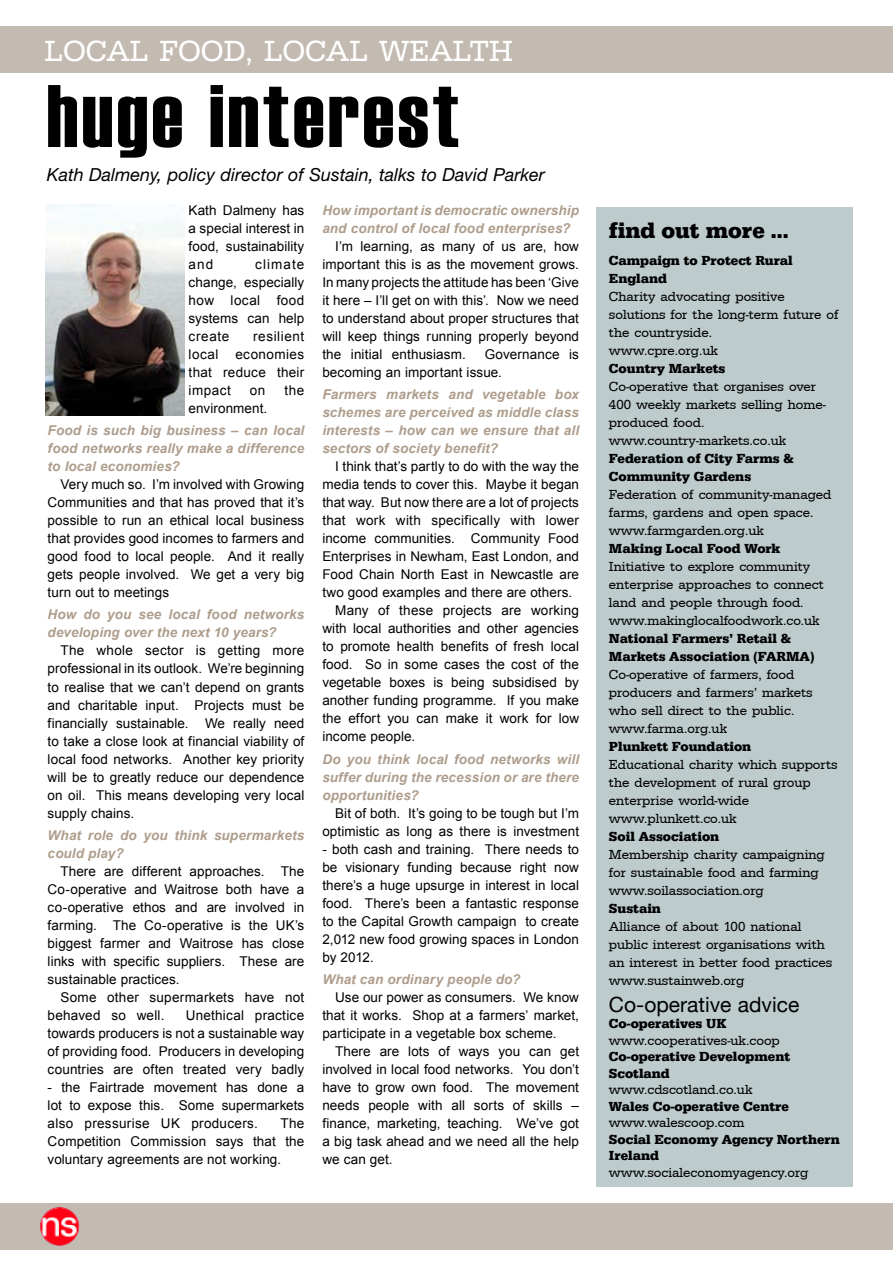
<style>
.page{position:relative;width:893px;height:1263px;background:#fff}
.page>*{position:absolute;margin:0;border:0;box-sizing:border-box;transform-origin:0 0}
.t1{font:88.5px "Haettenschweiler";letter-spacing:.04em;color:#000}
.t2{font:30px "URW Egyptienne T";color:#fff}
.t3{font:700 22.5px "URW Egyptienne T";color:#000}
.t4{font:21px "Helvetica Neue LT";color:#000}
.t5{font:italic 18px "Helvetica Neue LT Std";color:#000}
.t6{font:13.5px/18px "Arial";letter-spacing:.005em;color:#000;text-align:justify}
.t7{font:13.5px/18px "URW Egyptienne T";color:#000}
.t8{font:italic 700 13.5px/18px "Arial";letter-spacing:.01em;color:#ae9d8c;text-align:justify}
.t9{font:700 13.5px/18px "URW Egyptienne T";color:#000}
.t10{font:13.5px "Arial";letter-spacing:.045em;color:#000}
</style>
<div class="page">
<div style="left:0;top:26px;width:893px;height:46px;background:#c3bbb2"></div>
<div style="left:0;top:1203px;width:893px;height:47px;background:#c3bbb2"></div>
<svg style="left:40px;top:1207px;width:39px;height:39px"></svg>
<img style="left:41px;top:1208px;width:38px;height:37px">
<div style="left:596px;top:207px;width:257px;height:980px;background:#becbcc"></div>
<img style="left:46px;top:205px;width:138px;height:210px">
<h2 class="t2" style="left:45px;top:33px;width:470px">LOCAL FOOD, LOCAL WEALTH</h2>
<h1 class="t1" style="left:47px;top:56px;width:414px">huge interest</h1>
<h3 class="t5" style="left:47px;top:164px;width:500px">Kath Dalmeny, policy director of Sustain, talks to David Parker</h3>
<p class="t6" style="left:189px;top:201px;width:117px">Kath Dalmeny has a special interest in food, sustainability and</p>
<p class="t6" style="left:189px;top:255px;width:117px;text-indent:66px">climate change, especially how local food systems can help create</p>
<p class="t10" style="left:253px;top:327px;width:53px">resilient</p>
<p class="t6" style="left:189px;top:345px;width:117px;text-indent:47px">economies that reduce their impact</p>
<p class="t6" style="left:189px;top:345px;width:31px">local</p>
<p class="t6" style="left:250px;top:381px;width:17px">on</p>
<p class="t6" style="left:285px;top:381px;width:21px">the</p>
<p class="t6" style="left:189px;top:399px;width:80px">environment.</p>
<p class="t8" style="left:48px;top:422px;width:258px">Food is such big business – can local food networks really make a difference to local economies?</p>
<p class="t6" style="left:48px;top:476px;width:258px;text-indent:13px">Very much so. I’m involved with Growing Communities and that has proved that it’s possible to run an ethical local business that provides good incomes to farmers and good food to local people. And it really gets people involved. We get a very big turn out to meetings</p>
<p class="t8" style="left:48px;top:606px;width:258px">How do you see local food networks developing over the next 10 years?</p>
<p class="t6" style="left:48px;top:642px;width:258px;text-indent:13px">The whole sector is getting more professional in its outlook. We’re beginning to realise that we can’t depend on grants and charitable input. Projects must be financially sustainable. We really need to take a close look at financial viability of local food networks. Another key priority will be to greatly reduce our dependence on oil. This means developing very local supply chains.</p>
<p class="t8" style="left:48px;top:826px;width:258px">What role do you think supermarkets could play?</p>
<p class="t6" style="left:48px;top:862px;width:258px;text-indent:13px">There are different approaches. The Co‑operative and Waitrose both have a co‑operative ethos and are involved in farming. The Co-operative is the UK’s biggest farmer and Waitrose has close links with specific suppliers. These are sustainable practices.</p>
<p class="t6" style="left:48px;top:988px;width:258px;text-indent:13px">Some other supermarkets have not behaved so well.</p>
<p class="t6" style="left:48px;top:1006px;width:258px;text-indent:138px">Unethical practice towards producers is not a sustainable way of providing food. Producers in developing countries are often treated very badly</p>
<p class="t6" style="left:48px;top:1078px;width:258px">- the Fairtrade movement has done a lot to expose this. Some supermarkets also pressurise UK producers.</p>
<p class="t6" style="left:48px;top:1114px;width:258px;text-indent:233px">The Competition Commission says that the voluntary agreements are not working.</p>
<p class="t8" style="left:322px;top:202px;width:258px">How important is democratic ownership and control of local food enterprises?</p>
<p class="t6" style="left:322px;top:237px;width:258px;text-indent:13px">I’m learning, as many of us are, how important this is as the movement grows.<br>In many projects the attitude has been ‘Give it here – I’ll get on with this’. Now we need to understand about proper structures that will keep things running properly beyond the initial enthusiasm.</p>
<p class="t6" style="left:322px;top:345px;width:258px;text-indent:162px">Governance is becoming an important issue.</p>
<p class="t8" style="left:322px;top:386px;width:258px">Farmers markets and vegetable box schemes are perceived as middle class interests – how can we ensure that all sectors of society benefit?</p>
<p class="t6" style="left:335px;top:458px;width:245px">I think that’s partly to do with the way the</p>
<p class="t6" style="left:322px;top:476px;width:258px">media tends to cover this. Maybe it began</p>
<p class="t6" style="left:322px;top:494px;width:258px">that way. But now there are a lot of projects</p>
<p class="t6" style="left:322px;top:512px;width:258px">that work with specifically with lower</p>
<p class="t6" style="left:322px;top:530px;width:258px">income communities. Community Food</p>
<p class="t6" style="left:322px;top:548px;width:258px">Enterprises in Newham, East London, and</p>
<p class="t6" style="left:322px;top:566px;width:258px">Food Chain North East in Newcastle are</p>
<p class="t6" style="left:322px;top:584px;width:251px">two good examples and there are others.</p>
<p class="t6" style="left:335px;top:602px;width:245px">Many of these projects are working</p>
<p class="t6" style="left:322px;top:620px;width:258px">with local authorities and other agencies</p>
<p class="t6" style="left:322px;top:638px;width:258px">to promote health benefits of fresh local</p>
<p class="t6" style="left:322px;top:656px;width:258px">food. So in some cases the cost of the</p>
<p class="t6" style="left:322px;top:674px;width:258px">vegetable boxes is being subsidised by</p>
<p class="t6" style="left:322px;top:692px;width:258px">another funding programme. If you make</p>
<p class="t6" style="left:322px;top:710px;width:258px">the effort you can make it work for low</p>
<p class="t6" style="left:322px;top:728px;width:94px">income people.</p>
<p class="t8" style="left:322px;top:750px;width:258px">Do you think local food networks will suffer during the recession or are there opportunities?</p>
<p class="t6" style="left:322px;top:804px;width:258px;text-align:right">Bit of both. It’s going to be tough but I’m optimistic as long as there is investment</p>
<p class="t6" style="left:322px;top:840px;width:258px">- both cash and training. There needs to be visionary funding because right now there’s a huge upsurge in interest in local food. There’s been a fantastic response to the Capital Growth campaign to create 2,012 new food growing spaces in London by 2012.</p>
<p class="t8" style="left:322px;top:970px;width:199px">What can ordinary people do?</p>
<p class="t6" style="left:322px;top:988px;width:258px;text-indent:13px">Use our power as consumers. We know that it works. Shop at a farmers’ market, participate in a vegetable box scheme.</p>
<p class="t6" style="left:322px;top:1042px;width:258px;text-indent:13px">There are lots of ways you can get involved in local food networks. You don’t have to grow own food. The movement needs people with all sorts of skills – finance, marketing, teaching. We’ve got a big task ahead and we need all the help we can get.</p>
<h3 class="t3" style="left:609px;top:217px;width:181px">find out more ...</h3>
<p class="t9" style="left:609px;top:251px;width:185px">Campaign to Protect Rural<br>England</p>
<p class="t7" style="left:609px;top:287px;width:231px">Charity advocating positive solutions for the long-term future of the countryside.<br>www.cpre.org.uk</p>
<p class="t9" style="left:609px;top:359px;width:118px">Country Markets</p>
<p class="t7" style="left:609px;top:377px;width:218px">Co-operative that organises over<br>400 weekly markets selling home&shy;produced food. www.country-markets.co.uk</p>
<p class="t9" style="left:609px;top:449px;width:186px">Federation of City Farms &amp;<br>Community Gardens</p>
<p class="t7" style="left:609px;top:485px;width:224px">Federation of community-managed farms, gardens and open space. www.farmgarden.org.uk</p>
<p class="t9" style="left:609px;top:539px;width:173px">Making Local Food Work</p>
<p class="t7" style="left:609px;top:557px;width:216px">Initiative to explore community enterprise approaches to connect land and people through food. www.makinglocalfoodwork.co.uk</p>
<p class="t9" style="left:609px;top:629px;width:207px">National Farmers’ Retail &amp;<br>Markets Association (FARMA)</p>
<p class="t7" style="left:609px;top:665px;width:205px">Co-operative of farmers, food producers and farmers’ markets who sell direct to the public. www.farma.org.uk</p>
<p class="t9" style="left:609px;top:737px;width:144px">Plunkett Foundation</p>
<p class="t7" style="left:609px;top:755px;width:230px">Educational charity which supports the development of rural group enterprise world-wide www.plunkett.co.uk</p>
<p class="t9" style="left:609px;top:827px;width:112px">Soil Association</p>
<p class="t7" style="left:609px;top:845px;width:217px">Membership charity campaigning for sustainable food and farming www.soilassociation.org</p>
<p class="t9" style="left:609px;top:899px;width:54px">Sustain</p>
<p class="t7" style="left:609px;top:917px;width:225px">Alliance of about 100 national public interest organisations with an interest in better food practices www.sustainweb.org</p>
<h3 class="t4" style="left:609px;top:992px;width:192px">Co-operative advice</h3>
<p class="t9" style="left:609px;top:1014px;width:119px">Co-operatives UK</p>
<p class="t7" style="left:609px;top:1031px;width:172px">www.cooperatives-uk.coop</p>
<p class="t9" style="left:609px;top:1048px;width:183px;line-height:16.5px">Co-operative Development<br>Scotland</p>
<p class="t7" style="left:609px;top:1081px;width:145px">www.cdscotland.co.uk</p>
<p class="t9" style="left:609px;top:1097px;width:181px">Wales Co-operative Centre</p>
<p class="t7" style="left:609px;top:1114px;width:137px">www.walescoop.com</p>
<p class="t9" style="left:609px;top:1131px;width:232px;line-height:16.5px">Social Economy Agency Northern<br>Ireland</p>
<p class="t7" style="left:609px;top:1163px;width:201px">www.socialeconomyagency.org</p>
</div>
